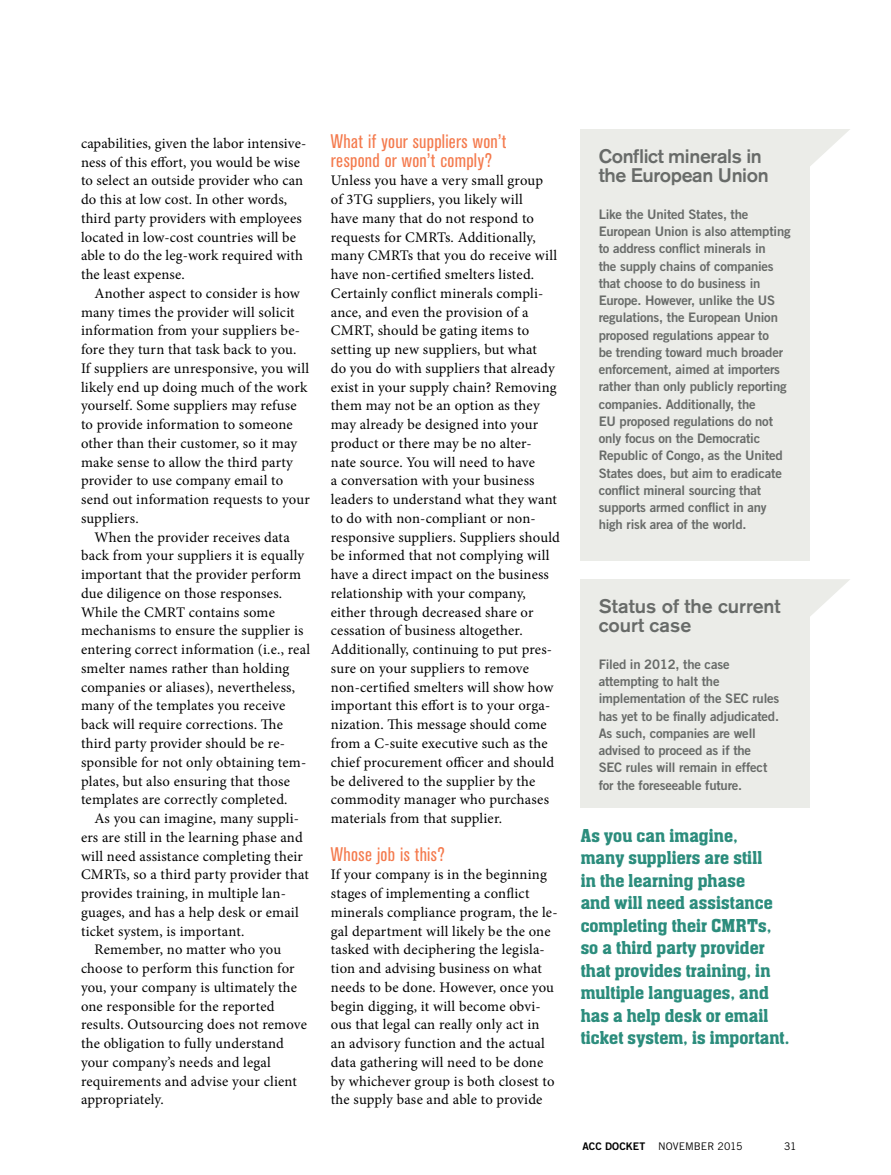
<style>
.page{position:relative;width:891px;height:1175px;background:#fff}
.page>*{position:absolute;margin:0;border:0;box-sizing:border-box;transform-origin:0 0}
.t1{font:500 19.5px/22.5px "Aachen Std";letter-spacing:.005em;color:#2c8d7d}
.t2{font:condensed 19.5px/18.8px "Akzidenz Grotesk BE";letter-spacing:.015em;color:#f47a4d}
.t3{font:500 19.5px/19.5px "Akzidenz Grotesk BE";letter-spacing:-.02em;color:#686b69}
.t4{font:500 19.5px/19.5px "Akzidenz Grotesk BE";color:#686b69}
.t5{font:14.7px/18.8px "Minion Pro";letter-spacing:.01em;color:#000}
.t6{font:13.2px/17.2px "Trade Gothic Bold Two";letter-spacing:-.015em;color:#686b69}
.t7{font:10.5px "Trade Gothic";color:#000}
.s1{font-family:"Trade Gothic Bold Two"}
</style>
<div class="page">
<div style="left:581px;top:129px;width:229px;height:431px;background:#ebece8"></div>
<svg style="left:810px;top:129px;width:40px;height:37px"></svg>
<div style="left:581px;top:579px;width:229px;height:228px;background:#ebece8"></div>
<svg style="left:810px;top:579px;width:40px;height:37px"></svg>
<p class="t5" style="left:81px;top:134px;width:227px">capabilities, given the labor intensive&shy;ness of this effort, you would be wise to select an outside provider who can do this at low cost. In other words, third party providers with employees located in low-cost countries will be able to do the leg-work required with the least expense.</p>
<p class="t5" style="left:81px;top:284px;width:230px;text-indent:13px">Another aspect to consider is how many times the provider will solicit information from your suppliers be&shy;fore they turn that task back to you.<br>If suppliers are unresponsive, you will likely end up doing much of the work yourself. Some suppliers may refuse to provide information to someone other than their customer, so it may make sense to allow the third party provider to use company email to send out information requests to your suppliers.</p>
<p class="t5" style="left:81px;top:527px;width:231px;text-indent:13px">When the provider receives data back from your suppliers it is equally important that the provider perform due diligence on those responses.<br>While the CMRT contains some mechanisms to ensure the supplier is entering correct information (i.e., real smelter names rather than holding companies or aliases), nevertheless, many of the templates you receive back will require corrections. The third party provider should be re&shy;sponsible for not only obtaining tem&shy;plates, but also ensuring that those templates are correctly completed.</p>
<p class="t5" style="left:94px;top:809px;width:206px">As you can imagine, many suppli-</p>
<p class="t5" style="left:81px;top:827px;width:223px">ers are still in the learning phase and</p>
<p class="t5" style="left:81px;top:846px;width:224px">will need assistance completing their</p>
<p class="t5" style="left:81px;top:865px;width:229px">CMRTs, so a third party provider that</p>
<p class="t5" style="left:81px;top:884px;width:206px">provides training, in multiple lan-</p>
<p class="t5" style="left:81px;top:902px;width:219px">guages, and has a help desk or email</p>
<p class="t5" style="left:81px;top:921px;width:165px">ticket system, is important.</p>
<p class="t5" style="left:94px;top:940px;width:188px">Remember, no matter who you</p>
<p class="t5" style="left:81px;top:959px;width:215px">choose to perform this function for</p>
<p class="t5" style="left:81px;top:977px;width:218px">you, your company is ultimately the</p>
<p class="t5" style="left:81px;top:996px;width:195px">one responsible for the reported</p>
<p class="t5" style="left:81px;top:1015px;width:227px">results. Outsourcing does not remove</p>
<p class="t5" style="left:81px;top:1034px;width:205px">the obligation to fully understand</p>
<p class="t5" style="left:81px;top:1052px;width:192px">your company’s needs and legal</p>
<p class="t5" style="left:81px;top:1071px;width:217px">requirements and advise your client</p>
<p class="t5" style="left:81px;top:1090px;width:84px">appropriately.</p>
<h1 class="t2" style="left:331px;top:132px;width:177px">What if your suppliers won’t respond or won’t comply?</h1>
<p class="t5" style="left:331px;top:171px;width:231px">Unless you have a very small group<br>of 3TG suppliers, you likely will<br>have many that do not respond to requests for CMRTs. Additionally, many CMRTs that you do receive will have non-certified smelters listed.<br>Certainly conflict minerals compli&shy;ance, and even the provision of a CMRT, should be gating items to setting up new suppliers, but what<br>do you do with suppliers that already exist in your supply chain? Removing them may not be an option as they may already be designed into your product or there may be no alter&shy;nate source. You will need to have<br>a conversation with your business leaders to understand what they want to do with non-compliant or non&shy;responsive suppliers. Suppliers should be informed that not complying will have a direct impact on the business relationship with your company, either through decreased share or cessation of business altogether.<br>Additionally, continuing to put pres&shy;sure on your suppliers to remove non-certified smelters will show how important this effort is to your orga&shy;nization. This message should come from a C-suite executive such as the chief procurement officer and should be delivered to the supplier by the commodity manager who purchases materials from that supplier.</p>
<h1 class="t2" style="left:331px;top:844px;width:116px">Whose job is this?</h1>
<p class="t5" style="left:331px;top:865px;width:228px">If your company is in the beginning stages of implementing a conflict minerals compliance program, the le&shy;gal department will likely be the one tasked with deciphering the legisla&shy;tion and advising business on what needs to be done. However, once you begin digging, it will become obvi&shy;ous that legal can really only act in an advisory function and the actual data gathering will need to be done by whichever group is both closest to the supply base and able to provide</p>
<h1 class="t3" style="left:599px;top:146px;width:172px">Conflict minerals in the European Union</h1>
<p class="t6" style="left:599px;top:205px;width:194px">Like the United States, the<br>European Union is also attempting to address conflict minerals in<br>the supply chains of companies that choose to do business in<br>Europe. However, unlike the US regulations, the European Union proposed regulations appear to<br>be trending toward much broader enforcement, aimed at importers rather than only publicly reporting companies. Additionally, the<br>EU proposed regulations do not only focus on the Democratic<br>Republic of Congo, as the United<br>States does, but aim to eradicate conflict mineral sourcing that supports armed conflict in any high risk area of the world.</p>
<h1 class="t4" style="left:599px;top:596px;width:184px">Status of the current court case</h1>
<p class="t6" style="left:599px;top:655px;width:182px">Filed in 2012, the case attempting to halt the implementation of the SEC rules has yet to be finally adjudicated.<br>As such, companies are well advised to proceed as if the<br>SEC rules will remain in effect for the foreseeable future.</p>
<p class="t1" style="left:581px;top:824px;width:210px">As you can imagine,<br>many suppliers are still<br>in the learning phase<br>and will need assistance completing their CMRTs, so a third party provider that provides training, in multiple languages, and has a help desk or email ticket system, is important.</p>
<p class="t7" style="left:583px;top:1140px;width:161px"><span class="s1">ACC DOCKET</span> NOVEMBER 2015</p>
<p class="t7" style="left:784px;top:1140px;width:14px">31</p>
</div>
